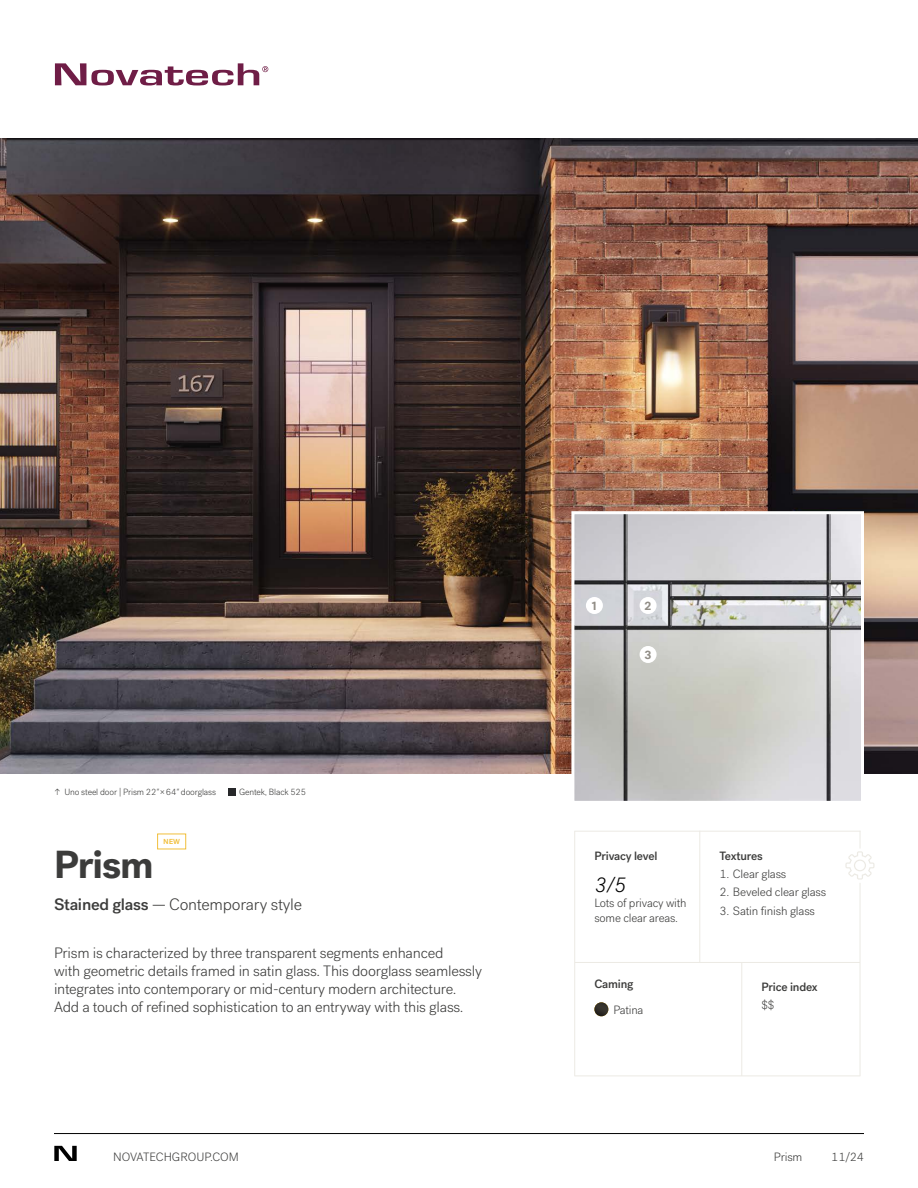
<style>
.page{position:relative;width:918px;height:1188px;background:#fff}
.page>*{position:absolute;margin:0;border:0;box-sizing:border-box;transform-origin:0 0}
.t1{font:700 39px "Post Grotesk";letter-spacing:-.03em;color:#3c3c3b}
.t2{font:italic 300 21px "Post Grotesk";color:#000}
.t3{font:300 16.5px "Post Grotesk";letter-spacing:-.015em;color:#3c3c3b}
.t4{font:300 15px/18px "Post Grotesk";letter-spacing:-.015em;color:#3c3c3b}
.t5{font:300 12px/15px "Post Grotesk";letter-spacing:-.015em;color:#3c3c3b}
.t6{font:500 12px "Post Grotesk";letter-spacing:-.015em;color:#3c3c3b}
.t7{font:700 12px "Post Grotesk";color:#918d86}
.t8{font:300 9px "Post Grotesk";letter-spacing:-.015em;color:#3c3c3b}
.t9{font:500 9px "Post Grotesk";color:#f1bf3c}
.s1{font-style:italic}
.s2{font-weight:500}
</style>
<div class="page">
<img style="left:0;top:138px;width:918px;height:636px">
<svg style="left:54px;top:1146px;width:23px;height:15px"></svg>
<hr style="left:54px;top:1133px;width:810px;height:1px;background:#000">
<hr style="left:575px;top:962px;width:285px;height:1px;background:#eceae4">
<hr style="left:699px;top:831px;width:1px;height:131px;background:#eceae4">
<hr style="left:574px;top:831px;width:286px;height:1px;background:#eceae4">
<hr style="left:574px;top:1076px;width:286px;height:1px;background:#eceae4">
<hr style="left:574px;top:831px;width:1px;height:245px;background:#eceae4">
<hr style="left:860px;top:883px;width:1px;height:193px;background:#eceae4">
<div style="left:157px;top:834px;width:29px;height:15px;border:1px solid #f1bf3c"></div>
<svg style="left:228px;top:788px;width:7px;height:8px"></svg>
<svg style="left:55px;top:63px;width:213px;height:22px"></svg>
<svg style="left:845px;top:831px;width:30px;height:49px"></svg>
<img style="left:594px;top:1002px;width:14px;height:14px;border-radius:7px">
<hr style="left:741px;top:963px;width:1px;height:113px;background:#eceae4">
<svg style="left:570px;top:510px;width:295px;height:291px;background:#c6c5c5"></svg>
<div style="left:640px;top:597px;width:17px;height:17px;background:#fff;border-radius:50%"></div>
<div style="left:586px;top:597px;width:17px;height:17px;background:#fff;border-radius:50%"></div>
<div style="left:640px;top:646px;width:17px;height:17px;background:#fff;border-radius:50%"></div>
<p class="t8" style="left:54px;top:787px;width:164px">↑ Uno steel door | Prism 22<span class="s1">"</span>×64<span class="s1">"</span> doorglass</p>
<p class="t8" style="left:239px;top:787px;width:68px">Gentek, Black 525</p>
<p class="t9" style="left:163px;top:835px;width:19px">new</p>
<h1 class="t1" style="left:54px;top:840px;width:101px">Prism</h1>
<p class="t3" style="left:54px;top:895px;width:250px"><span class="s2">Stained glass</span> — Contemporary style</p>
<p class="t4" style="left:54px;top:944px;width:430px">Prism is characterized by three transparent segments enhanced<br>with geometric details framed in satin glass. This doorglass seamlessly integrates into contemporary or mid-century modern architecture.<br>Add a touch of refined sophistication to an entryway with this glass.</p>
<p class="t5" style="left:113px;top:1150px;width:127px">NOVATECHGROUP.COM</p>
<p class="t7" style="left:592px;top:598px;width:6px">1</p>
<p class="t7" style="left:644px;top:598px;width:8px">2</p>
<p class="t7" style="left:644px;top:647px;width:8px">3</p>
<p class="t6" style="left:594px;top:848px;width:65px">Privacy level</p>
<h2 class="t2" style="left:594px;top:873px;width:33px">3/5</h2>
<p class="t5" style="left:594px;top:896px;width:94px">Lots of privacy with some clear areas.</p>
<p class="t6" style="left:594px;top:977px;width:41px">Caming</p>
<p class="t5" style="left:613px;top:1003px;width:32px">Patina</p>
<p class="t6" style="left:719px;top:848px;width:45px">Textures</p>
<p class="t5" style="left:719px;top:867px;width:68px">1. Clear glass</p>
<p class="t5" style="left:719px;top:885px;width:108px">2. Beveled clear glass</p>
<p class="t5" style="left:719px;top:903px;width:97px">3. Satin finish glass</p>
<p class="t6" style="left:761px;top:980px;width:58px">Price index</p>
<p class="t5" style="left:761px;top:998px;width:14px">$$</p>
<p class="t5" style="left:774px;top:1150px;width:30px">Prism</p>
<p class="t5" style="left:831px;top:1150px;width:34px">11/24</p>
</div>
